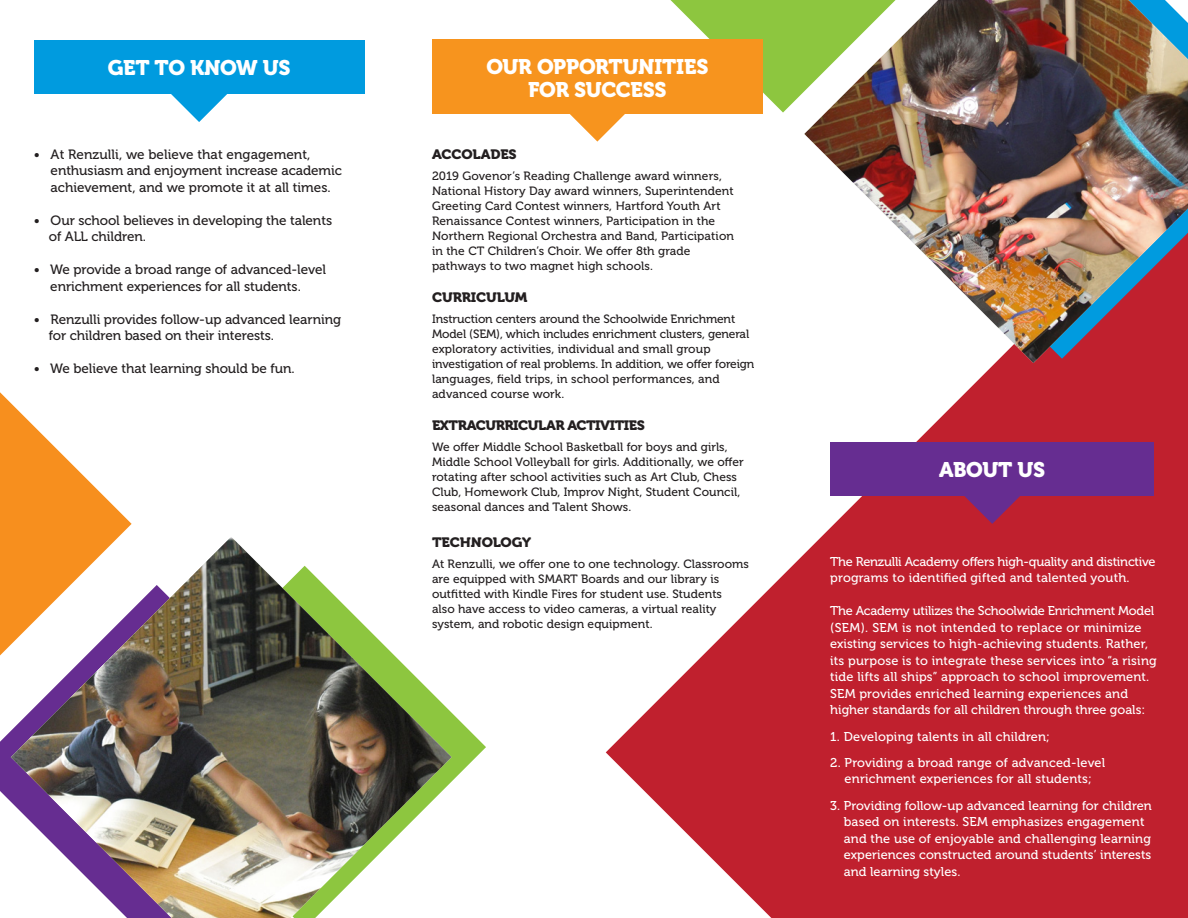
<style>
.page{position:relative;width:1188px;height:918px;background:#fff}
.page>*{position:absolute;margin:0;border:0;box-sizing:border-box;transform-origin:0 0}
.t1{font:21px/22.5px "Museo 900";letter-spacing:-.015em;color:#fff;text-align:center}
.t2{font:13.5px/16.5px "Museo 500";letter-spacing:-.005em;color:#231f20}
.t3{font:13.5px "Museo 900";letter-spacing:-.025em;color:#231f20;scale:1.05 1}
.t4{font:12.75px/16.5px "Museo 500";letter-spacing:.015em;color:#fff}
.t5{font:12.75px/16.5px "Museo 500";letter-spacing:-.02em;color:#fff}
.t6{font:12px/15px "Museo 500";letter-spacing:.005em;color:#231f20}
</style>
<div class="page">
<svg style="left:670px;top:0;width:134px;height:113px;background:#9fcd5b"></svg>
<svg style="left:0;top:392px;width:132px;height:193px"></svg>
<svg style="left:0;top:585px;width:11px;height:217px"></svg>
<svg style="left:606px;top:363px;width:582px;height:555px;fill:#c0202e"></svg>
<svg style="left:452px;top:713px;width:34px;height:68px"></svg>
<img style="left:11px;top:537px;width:441px;height:381px">
<img style="left:804px;top:0;width:384px;height:363px">
<div style="left:34px;top:40px;width:330px;height:54px;background:#009bdf"></div>
<svg style="left:171px;top:94px;width:56px;height:28px"></svg>
<div style="left:432px;top:40px;width:331px;height:74px;background:#f7941e"></div>
<svg style="left:570px;top:114px;width:55px;height:28px"></svg>
<div style="left:830px;top:442px;width:324px;height:54px;background:#662d91"></div>
<svg style="left:964px;top:496px;width:57px;height:28px;background:#94265e"></svg>
<p class="t1" style="left:108px;top:57px;width:184px">GET TO KNOW US</p>
<p class="t1" style="left:486px;top:56px;width:224px">OUR OPPORTUNITIES<br>FOR SUCCESS</p>
<p class="t2" style="left:51px;top:146px;width:293px;text-indent:-17px">• At Renzulli, we believe that engagement, enthusiasm and enjoyment increase academic achievement, and we promote it at all times.</p>
<p class="t2" style="left:49px;top:212px;width:285px;text-indent:-15px">• Our school believes in developing the talents of ALL children.</p>
<p class="t2" style="left:50px;top:261px;width:277px;text-indent:-17px">• We provide a broad range of advanced-level enrichment experiences for all students.</p>
<p class="t2" style="left:49px;top:311px;width:294px;text-indent:-15px">• Renzulli provides follow-up advanced learning for children based on their interests.</p>
<p class="t2" style="left:34px;top:360px;width:263px">• We believe that learning should be fun.</p>
<p class="t3" style="left:432px;top:146px;width:82px">ACCOLADES</p>
<p class="t6" style="left:432px;top:168px;width:304px">2019 Govenor’s Reading Challenge award winners, National History Day award winners, Superintendent Greeting Card Contest winners, Hartford Youth Art Renaissance Contest winners, Participation in the Northern Regional Orchestra and Band, Participation in the CT Children’s Choir. We offer 8th grade pathways to two magnet high schools.</p>
<p class="t3" style="left:432px;top:289px;width:92px">CURRICULUM</p>
<p class="t6" style="left:432px;top:311px;width:324px">Instruction centers around the Schoolwide Enrichment Model (SEM), which includes enrichment clusters, general exploratory activities, individual and small group investigation of real problems. In addition, we offer foreign languages, field trips, in school performances, and advanced course work.</p>
<p class="t3" style="left:432px;top:418px;width:204px">EXTRACURRICULAR ACTIVITIES</p>
<p class="t6" style="left:432px;top:440px;width:313px">We offer Middle School Basketball for boys and girls, Middle School Volleyball for girls. Additionally, we offer rotating after school activities such as Art Club, Chess Club, Homework Club, Improv Night, Student Council, seasonal dances and Talent Shows.</p>
<p class="t3" style="left:432px;top:534px;width:96px">TECHNOLOGY</p>
<p class="t6" style="left:432px;top:556px;width:318px">At Renzulli, we offer one to one technology. Classrooms are equipped with SMART Boards and our library is outfitted with Kindle Fires for student use. Students<br>also have access to video cameras, a virtual reality system, and robotic design equipment.</p>
<p class="t1" style="left:939px;top:459px;width:107px">ABOUT US</p>
<p class="t5" style="left:830px;top:554px;width:327px">The Renzulli Academy offers high-quality and distinctive programs to identified gifted and talented youth.</p>
<p class="t4" style="left:830px;top:603px;width:328px">The Academy utilizes the Schoolwide Enrichment Model (SEM). SEM is not intended to replace or minimize existing services to high-achieving students. Rather, its purpose is to integrate these services into “a rising tide lifts all ships” approach to school improvement.<br>SEM provides enriched learning experiences and higher standards for all children through three goals:</p>
<p class="t4" style="left:830px;top:728px;width:221px">1. Developing talents in all children;</p>
<p class="t4" style="left:830px;top:755px;width:276px;text-align:center">2. Providing a broad range of advanced-level enrichment experiences for all students;</p>
<p class="t4" style="left:844px;top:797px;width:310px;text-indent:-14px">3. Providing follow-up advanced learning for children based on interests. SEM emphasizes engagement and the use of enjoyable and challenging learning experiences constructed around students’ interests and learning styles.</p>
</div>
